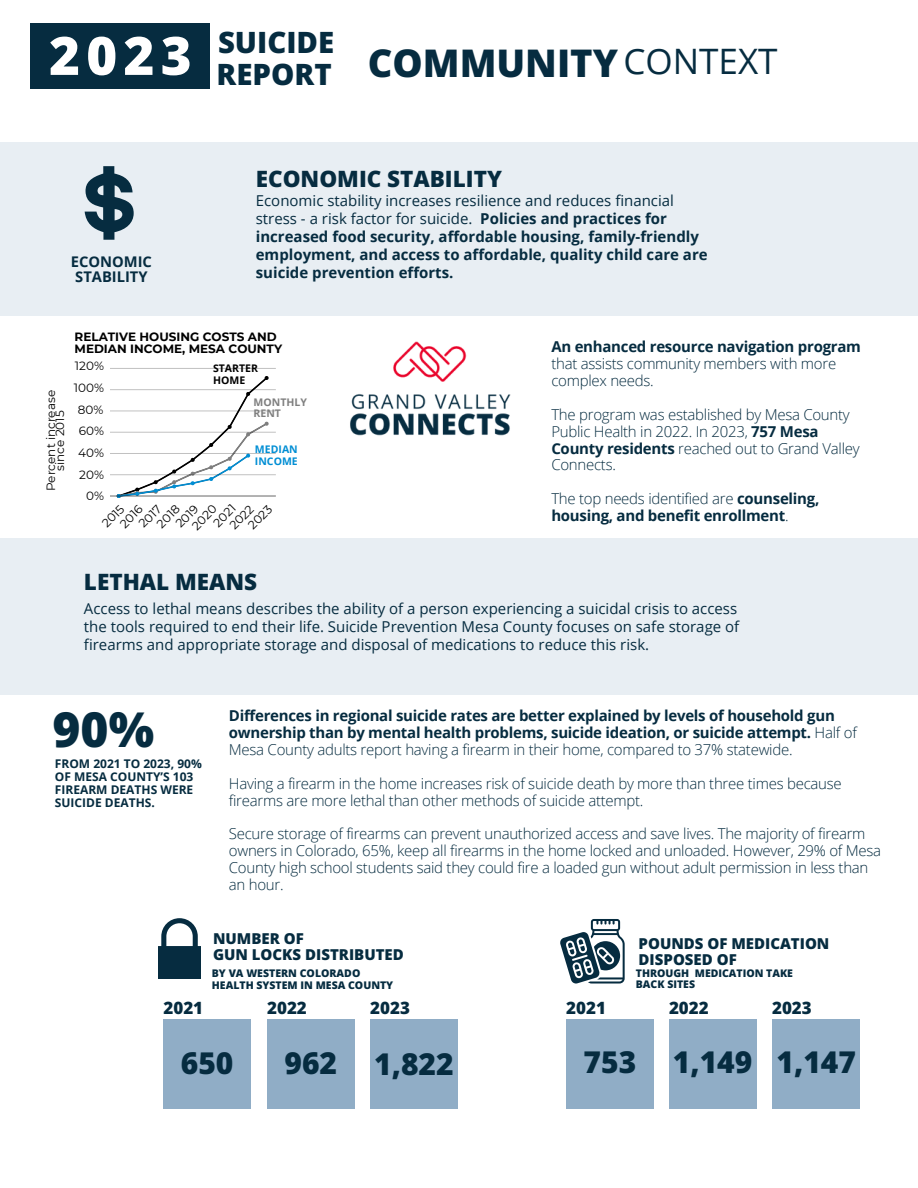
<style>
.page{position:relative;width:918px;height:1188px;background:#fff}
.page>*{position:absolute;margin:0;border:0;box-sizing:border-box;transform-origin:0 0}
.t1{font:800 52.95px "Open Sans";color:#fff}
.t2{font:800 48px "Open Sans";color:#062c40}
.t3{font:800 38.1px "Open Sans";color:#062c40}
.t4{font:35.1px "Open Sans";color:#062c40}
.t5{font:800 30px "Open Sans";color:#062c40}
.t6{font:800 29.4px "Open Sans";color:#062c40}
.t7{font:800 22.5px "Open Sans";color:#062c40}
.t8{font:800 16.95px "Open Sans";color:#062c40}
.t9{font:300 15px/16.8px "Open Sans";letter-spacing:-.015em;color:#062c40}
.t10{font:700 15px/18px "Open Sans";letter-spacing:-.015em;color:#062c40}
.t11{font:15px/18px "Open Sans";color:#062c40}
.t12{font:800 15px/15.8px "Open Sans";color:#062c40}
.t13{font:700 14.7px/14.7px "Open Sans";color:#062c40}
.t14{font:12px/9px "Montserrat";color:#000;text-align:center}
.t15{font:700 12px/13px "Open Sans";color:#062c40}
.t16{font:700 12px/12px "Montserrat";color:#000}
.t17{font:800 10.5px/11.4px "Open Sans";color:#062c40}
.t18{font:700 10.5px/11.4px "Open Sans";color:#008ed4}
.t19{font:700 10.5px/11.4px "Open Sans";color:#000}
.t20{font:700 10.5px/11.4px "Open Sans";color:#7f7f7f}
.s1{font-weight:400}
.s2{font-weight:700}
.s3{font-weight:300}
</style>
<div class="page">
<div style="left:0;top:142px;width:918px;height:174px;background:#e8eef3"></div>
<div style="left:0;top:538px;width:918px;height:157px;background:#e8eef3"></div>
<svg style="left:161px;top:918px;width:37px;height:28px"></svg>
<div style="left:158px;top:946px;width:43px;height:33px;background:#062c40"></div>
<svg style="left:560px;top:919px;width:64px;height:64px"></svg>
<div style="left:267px;top:1019px;width:88px;height:89px;background:#90adc6"></div>
<div style="left:370px;top:1019px;width:88px;height:89px;background:#90adc6"></div>
<div style="left:566px;top:1019px;width:88px;height:89px;background:#90adc6"></div>
<div style="left:669px;top:1019px;width:87px;height:89px;background:#90adc6"></div>
<div style="left:772px;top:1019px;width:88px;height:89px;background:#90adc6"></div>
<div style="left:31px;top:24px;width:179px;height:65px;background:#062c40"></div>
<svg style="left:117px;top:376px;width:152px;height:122px"></svg>
<hr style="left:110px;top:496px;width:166px;height:1px;background:#b1b1b1">
<hr style="left:110px;top:474px;width:166px;height:1px;background:#000;opacity:.25">
<hr style="left:110px;top:453px;width:166px;height:1px;background:#c1c1c1">
<hr style="left:110px;top:432px;width:166px;height:1px;background:#000;opacity:.25">
<hr style="left:110px;top:411px;width:166px;height:1px;background:#e3e3e3">
<hr style="left:110px;top:389px;width:166px;height:1px;background:#cbcbcb">
<hr style="left:110px;top:368px;width:166px;height:1px;background:#c4c4c4">
<svg style="left:85px;top:166px;width:49px;height:73px"></svg>
<div style="left:163px;top:1019px;width:88px;height:89px;background:#90adc6"></div>
<img style="left:350px;top:341px;width:161px;height:95px">
<h4 class="t1" style="left:49px;top:18px;width:144px">2023</h4>
<h1 class="t6" style="left:218px;top:21px;width:118px">SUICIDE</h1>
<h4 class="t6" style="left:217px;top:54px;width:117px">REPORT</h4>
<h6 class="t3" style="left:368px;top:36px;width:252px">COMMUNITY</h6>
<p class="t4" style="left:623px;top:36px;width:156px">CONTEXT</p>
<p class="t13" style="left:71px;top:254px;width:83px">ECONOMIC<br>STABILITY</p>
<p class="t7" style="left:256px;top:163px;width:248px">ECONOMIC STABILITY</p>
<h3 class="t10" style="left:256px;top:192px;width:453px"><span class="s1">Economic stability increases resilience and reduces financial stress - a risk factor for suicide.</span> Policies and practices for increased food security, affordable housing, family-friendly employment, and access to affordable, quality child care are suicide prevention efforts.</h3>
<h1 class="t16" style="left:75px;top:331px;width:209px">RELATIVE HOUSING COSTS AND<br>MEDIAN INCOME, MESA COUNTY</h1>
<p class="t14" style="left:74px;top:383px;width:32px">100%</p>
<p class="t14" style="left:78px;top:405px;width:27px">80%</p>
<p class="t14" style="left:79px;top:426px;width:27px">60%</p>
<p class="t14" style="left:78px;top:448px;width:27px">40%</p>
<p class="t14" style="left:79px;top:470px;width:26px">20%</p>
<p class="t14" style="left:86px;top:491px;width:19px">0%</p>
<p class="t14" style="left:75px;top:361px;width:31px">120%</p>
<p class="t14" style="left:69px;top:364px;width:33px">1.20%</p>
<h4 class="t19" style="left:213px;top:362px;width:46px">STARTER<br>HOME</h4>
<p class="t14" style="left:68px;top:385px;width:34px">1.00%</p>
<p class="t14" style="left:47px;top:491px;width:103px;rotate:-90deg">Percent increase since 2015</p>
<p class="t20" style="left:254px;top:396px;width:55px">MONTHLY<br>RENT</p>
<p class="t14" style="left:64px;top:406px;width:38px">0.80%</p>
<p class="t14" style="left:65px;top:428px;width:37px">0.60%</p>
<p class="t18" style="left:255px;top:444px;width:44px">MEDIAN<br>INCOME</p>
<p class="t14" style="left:64px;top:449px;width:38px">0.40%</p>
<p class="t14" style="left:66px;top:470px;width:37px">0.20%</p>
<p class="t14" style="left:175px;top:522px;width:28px;rotate:-45deg">2019</p>
<p class="t14" style="left:191px;top:524px;width:31px;rotate:-45deg">2020</p>
<p class="t14" style="left:138px;top:522px;width:28px;rotate:-45deg">2017</p>
<p class="t14" style="left:119px;top:522px;width:28px;rotate:-45deg">2016</p>
<p class="t14" style="left:156px;top:523px;width:28px;rotate:-45deg">2018</p>
<p class="t14" style="left:101px;top:522px;width:27px;rotate:-45deg">2015</p>
<p class="t14" style="left:212px;top:521px;width:27px;rotate:-45deg">2021</p>
<p class="t14" style="left:247px;top:524px;width:30px;rotate:-45deg">2023</p>
<p class="t7" style="left:84px;top:566px;width:175px">LETHAL MEANS</p>
<p class="t9" style="left:551px;top:338px;width:311px"><span class="s2">An enhanced resource navigation program </span>that assists community members with more complex needs.</p>
<h5 class="t9" style="left:551px;top:406px;width:310px">The program was established by Mesa County Public Health in 2022. In 2023, <span class="s2">757 Mesa County residents</span> reached out to Grand Valley Connects.</h5>
<p class="t10" style="left:551px;top:490px;width:270px;line-height:16.8px"><span class="s3">The top needs identified are</span> counseling, housing, and benefit enrollment<span class="s3">.</span></p>
<h5 class="t11" style="left:84px;top:599px;width:657px">Access to lethal means describes the ability of a person experiencing a suicidal crisis to access the tools required to end their life. Suicide Prevention Mesa County focuses on safe storage of firearms and appropriate storage and disposal of medications to reduce this risk.</h5>
<h6 class="t2" style="left:52px;top:695px;width:103px">90%</h6>
<h4 class="t15" style="left:55px;top:757px;width:148px">FROM 2021 TO 2023, 90%<br>OF MESA COUNTY’S 103<br>FIREARM DEATHS WERE<br>SUICIDE DEATHS.</h4>
<h6 class="t10" style="left:229px;top:707px;width:629px;line-height:16.8px">Differences in regional suicide rates are better explained by levels of household gun ownership than by mental health problems, suicide ideation, or suicide attempt. <span class="s3">Half of<br>Mesa County adults report having a firearm in their home, compared to 37% statewide.</span></h6>
<h4 class="t9" style="left:229px;top:775px;width:614px">Having a firearm in the home increases risk of suicide death by more than three times because firearms are more lethal than other methods of suicide attempt.</h4>
<h6 class="t9" style="left:229px;top:825px;width:654px">Secure storage of firearms can prevent unauthorized access and save lives. The majority of firearm owners in Colorado, 65%, keep all firearms in the home locked and unloaded. However, 29% of Mesa County high school students said they could fire a loaded gun without adult permission in less than an hour.</h6>
<p class="t12" style="left:213px;top:930px;width:92px">NUMBER OF</p>
<p class="t12" style="left:213px;top:946px;width:192px">GUN LOCKS DISTRIBUTED</p>
<p class="t17" style="left:212px;top:967px;width:183px">BY VA WESTERN COLORADO<br>HEALTH SYSTEM IN MESA COUNTY</p>
<p class="t12" style="left:639px;top:935px;width:192px">POUNDS OF MEDICATION<br>DISPOSED OF</p>
<p class="t17" style="left:636px;top:967px;width:159px">THROUGH MEDICATION TAKE<br>BACK SITES</p>
<p class="t8" style="left:163px;top:996px;width:41px">2021</p>
<p class="t8" style="left:370px;top:996px;width:41px">2023</p>
<p class="t8" style="left:267px;top:996px;width:41px">2022</p>
<h6 class="t5" style="left:181px;top:1042px;width:54px">650</h6>
<h4 class="t5" style="left:374px;top:1043px;width:81px">1,822</h4>
<p class="t5" style="left:285px;top:1042px;width:54px">962</p>
<p class="t8" style="left:669px;top:996px;width:41px">2022</p>
<p class="t8" style="left:566px;top:996px;width:41px">2021</p>
<p class="t8" style="left:772px;top:996px;width:41px">2023</p>
<p class="t5" style="left:673px;top:1041px;width:81px">1,149</p>
<p class="t5" style="left:584px;top:1040px;width:54px">753</p>
<p class="t5" style="left:777px;top:1041px;width:81px">1,147</p>
</div>
